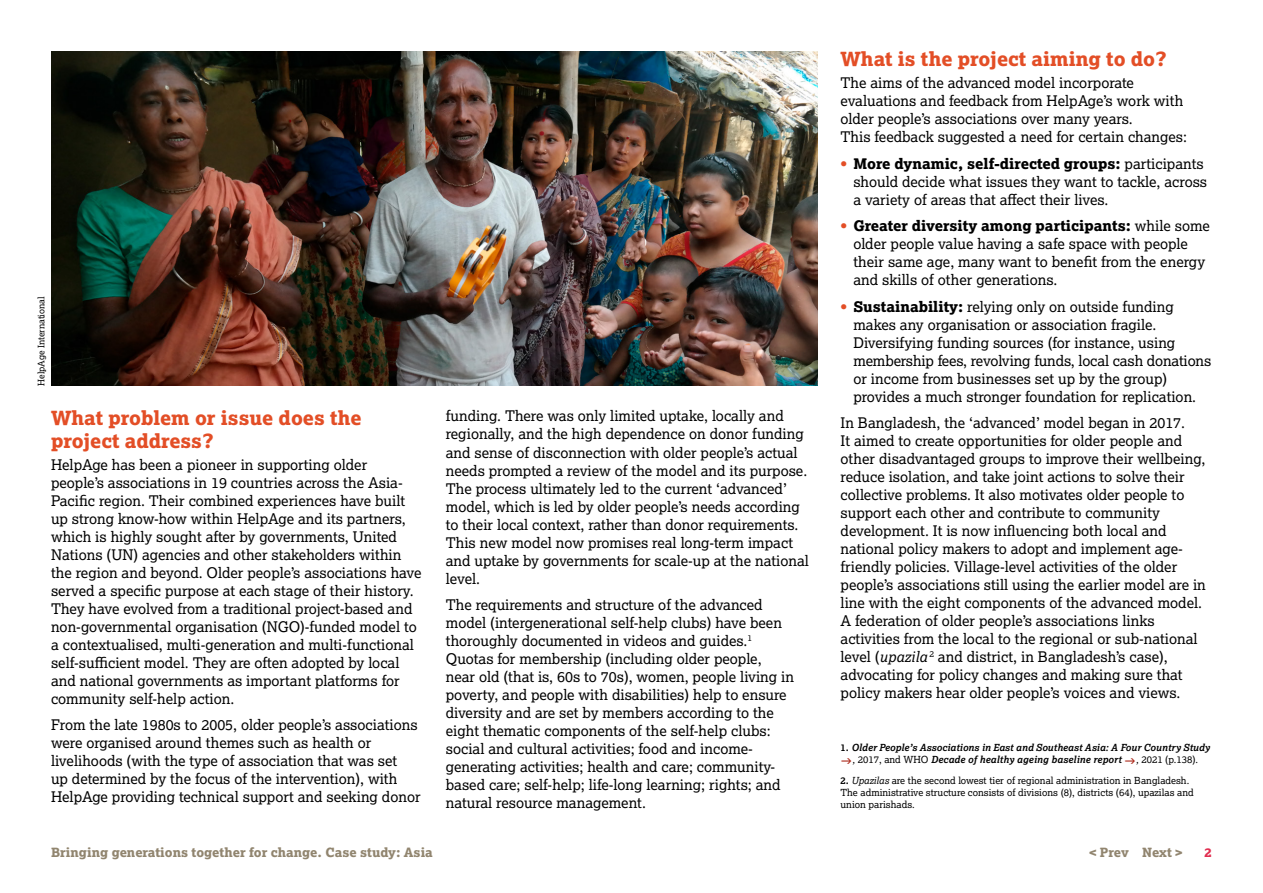
<style>
.page{position:relative;width:1263px;height:893px;background:#fff}
.page>*{position:absolute;margin:0;border:0;box-sizing:border-box;transform-origin:0 0}
.t1{font:19.5px/22.5px "Lexia X Bold";color:#e34e26}
.t2{font:14.7px/18px "Lexia";color:#000}
.t3{font:14.7px "Lexia X Bold";color:#000}
.t4{font:12.75px "Lexia X Bold";color:#91856f}
.t5{font:12.75px "Lexia X Bold";color:#e12e50}
.t6{font:9.75px/12px "Lexia";color:#000}
.t7{font:italic 700 9.75px/12px "Lexia";color:#000}
.t8{font:9px "Lexia";color:#000}
.s1{font-family:"Lexia";font-weight:700;color:#e34e26}
.s2{font-family:"Lexia"}
.s3{font-weight:700;color:#e34e26}
.s4{font-family:"Lexia X Bold"}
.s5{font-style:italic}
.s6{font-style:normal}
.s7{font-weight:400}
.s8{font-weight:400;font-style:normal}
.s9{font-weight:700}
</style>
<div class="page">
<img style="left:51px;top:51px;width:766px;height:335px">
<p class="t8" style="left:36px;top:386px;width:91px;rotate:-90deg">HelpAge International</p>
<h1 class="t1" style="left:51px;top:406px;width:312px">What problem or issue does the project address?</h1>
<p class="t2" style="left:51px;top:455px;width:372px">HelpAge has been a pioneer in supporting older people’s associations in 19 countries across the Asia-Pacific region. Their combined experiences have built up strong know-how within HelpAge and its partners, which is highly sought after by governments, United Nations (UN) agencies and other stakeholders within the region and beyond. Older people’s associations have served a specific purpose at each stage of their history.<br>They have evolved from a traditional project-based and non-governmental organisation (NGO)-funded model to a contextualised, multi-generation and multi-functional self-sufficient model. They are often adopted by local and national governments as important platforms for community self-help action.</p>
<p class="t2" style="left:51px;top:716px;width:371px">From the late 1980s to 2005, older people’s associations were organised around themes such as health or livelihoods (with the type of association that was set<br>up determined by the focus of the intervention), with HelpAge providing technical support and seeking donor</p>
<p class="t2" style="left:446px;top:407px;width:365px">funding. There was only limited uptake, locally and regionally, and the high dependence on donor funding and sense of disconnection with older people’s actual needs prompted a review of the model and its purpose.<br>The process ultimately led to the current ‘advanced’ model, which is led by older people’s needs according to their local context, rather than donor requirements.<br>This new model now promises real long-term impact and uptake by governments for scale-up at the national level.</p>
<p class="t2" style="left:446px;top:595px;width:350px">The requirements and structure of the advanced model (intergenerational self-help clubs) have been thoroughly documented in videos and guides.<sup>1<br></sup>Quotas for membership (including older people, near old (that is, 60s to 70s), women, people living in poverty, and people with disabilities) help to ensure diversity and are set by members according to the eight thematic components of the self-help clubs: social and cultural activities; food and income&shy;generating activities; health and care; community&shy;based care; self-help; life-long learning; rights; and natural resource management.</p>
<h1 class="t1" style="left:840px;top:47px;width:328px">What is the project aiming to do?</h1>
<p class="t2" style="left:840px;top:73px;width:348px">The aims of the advanced model incorporate evaluations and feedback from HelpAge’s work with older people’s associations over many years.<br>This feedback suggested a need for certain changes:</p>
<p class="t3" style="left:840px;top:154px;width:365px"><span class="s1">•</span> More dynamic, self-directed groups: <span class="s2">participants</span></p>
<p class="t2" style="left:853px;top:172px;width:355px">should decide what issues they want to tackle, across a variety of areas that affect their lives.</p>
<p class="t3" style="left:840px;top:216px;width:371px"><span class="s1">•</span> Greater diversity among participants: <span class="s2">while some</span></p>
<p class="t2" style="left:853px;top:234px;width:353px">older people value having a safe space with people their same age, many want to benefit from the energy and skills of other generations.</p>
<p class="t2" style="left:853px;top:297px;width:359px;text-indent:-13px"><span class="s3">•</span> <span class="s4">Sustainability:</span> relying only on outside funding makes any organisation or association fragile.<br>Diversifying funding sources (for instance, using membership fees, revolving funds, local cash donations or income from businesses set up by the group) provides a much stronger foundation for replication.</p>
<p class="t2" style="left:840px;top:413px;width:367px">In Bangladesh, the ‘advanced’ model began in 2017.<br>It aimed to create opportunities for older people and other disadvantaged groups to improve their wellbeing, reduce isolation, and take joint actions to solve their collective problems. It also motivates older people to support each other and contribute to community development. It is now influencing both local and national policy makers to adopt and implement age&shy;friendly policies. Village-level activities of the older people’s associations still using the earlier model are in line with the eight components of the advanced model.<br>A federation of older people’s associations links activities from the local to the regional or sub-national level (<span class="s5">upazila</span> <sup>2</sup> and district, in Bangladesh’s case), advocating for policy changes and making sure that policy makers hear older people’s voices and views.</p>
<p class="t7" style="left:853px;top:742px;width:359px;text-indent:-12px"><span class="s6">1.</span> Older People’s Associations in East and Southeast Asia: A Four Country Study <span class="s7">,</span> <span class="s8">2017, and WHO</span> Decade of healthy ageing baseline report</p>
<p class="t6" style="left:1136px;top:754px;width:63px"><span class="s5">,</span> 2021 (p.138).</p>
<p class="t6" style="left:840px;top:774px;width:355px"><span class="s9">2.</span> <span class="s5">Upazilas</span> are the second lowest tier of regional administration in Bangladesh.<br>The administrative structure consists of divisions (8), districts (64), upazilas and union parishads.</p>
<p class="t4" style="left:51px;top:844px;width:383px">Bringing generations together for change. Case study: Asia</p>
<p class="t4" style="left:1089px;top:844px;width:95px">&lt; Prev Next &gt;</p>
<p class="t5" style="left:1204px;top:844px;width:9px">2</p>
</div>
